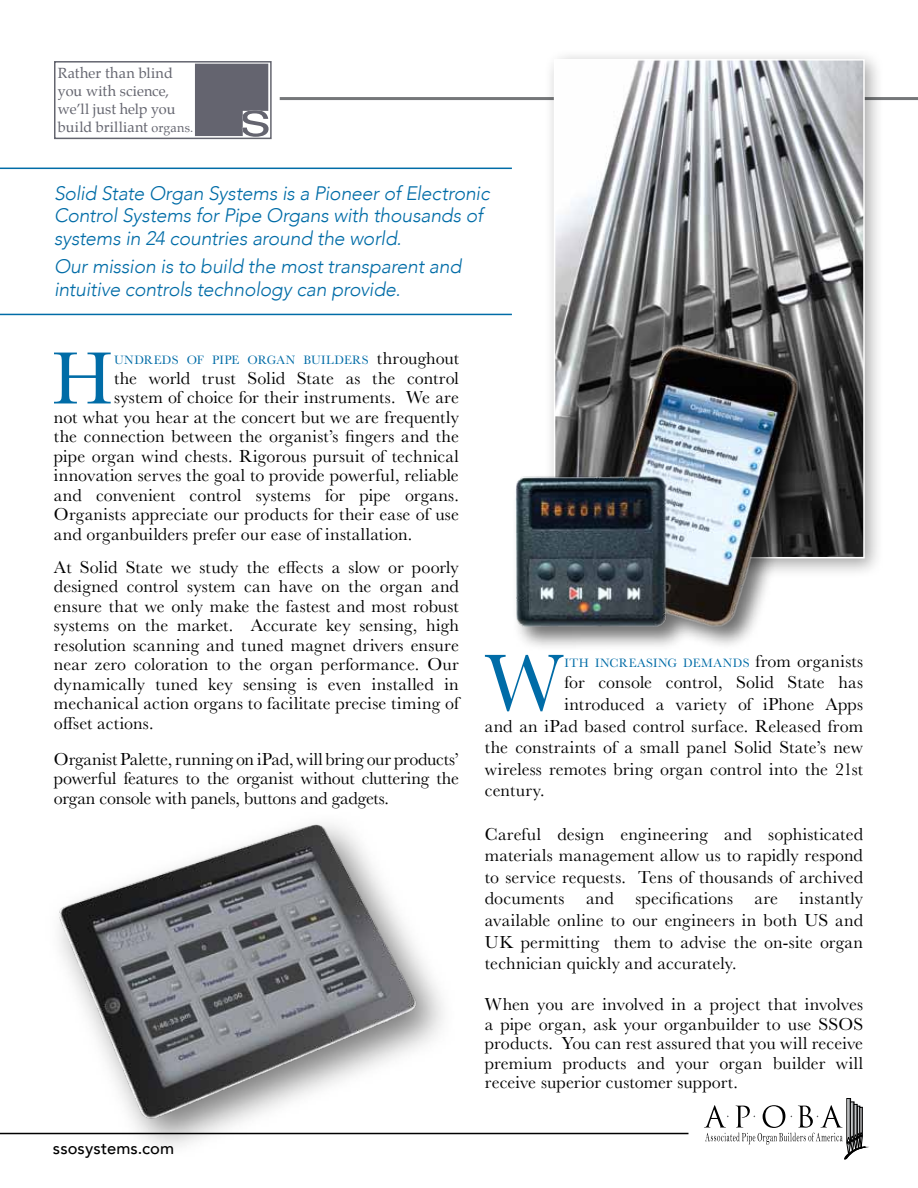
<style>
.page{position:relative;width:918px;height:1188px;background:#fff}
.page>*{position:absolute;margin:0;border:0;box-sizing:border-box;transform-origin:0 0}
.t1{font:83.25px "Baskerville";color:#006ca7}
.t2{font:76.95px "Baskerville";color:#006ca7}
.t3{font:italic 300 19.5px/22.5px "Avenir";letter-spacing:-.01em;color:#006ca7}
.t4{font:18px/19.5px "Baskerville";letter-spacing:.01em;color:#000;text-align:justify}
.t5{font:500 16.5px "Avenir";letter-spacing:.005em;color:#000}
.t6{font:14.4px/18.3px "Palatino";letter-spacing:.005em;color:#64656f}
.t7{font:12.6px "Baskerville";letter-spacing:.035em;color:#006ca7}
.s1{font-size:12.6px}
.s2{font-size:18px;color:#000}
</style>
<div class="page">
<svg style="left:195px;top:64px;width:74px;height:72px;background:#6f6f79"></svg>
<div style="left:54px;top:61px;width:218px;height:78px;border:2px solid #64656f"></div>
<hr style="left:0;top:314px;width:512px;height:1px;background:#006ca7">
<hr style="left:0;top:168px;width:512px;height:1px;background:#006ca7">
<hr style="left:280px;top:97px;width:638px;height:3px;background:#757779">
<hr style="left:0;top:1133px;width:688px;height:1px;background:#000">
<svg style="left:704px;top:1099px;width:161px;height:61px"></svg>
<div style="left:543px;top:49px;width:342px;height:529px;background:#000;opacity:.35"></div>
<img style="left:557px;top:62px;width:305px;height:493px">
<div style="left:554px;top:59px;width:311px;height:499px;border:2px solid #fff"></div>
<div style="left:511px;top:341px;width:312px;height:310px;background:#000;opacity:.57"></div>
<img style="left:515px;top:343px;width:285px;height:285px">
<img style="left:27px;top:823px;width:423px;height:324px">
<p class="t6" style="left:58px;top:64px;width:137px">Rather than blind you with science, we’ll just help you build brilliant <span class="s1">organs.</span></p>
<p class="t3" style="left:54px;top:182px;width:437px">Solid State Organ Systems is a Pioneer of Electronic<br>Control Systems for Pipe Organs with thousands of systems in 24 countries around the world.</p>
<p class="t3" style="left:54px;top:255px;width:409px">Our mission is to build the most transparent and intuitive controls technology can provide.</p>
<h2 class="t2" style="left:52px;top:330px;width:63px">H</h2>
<p class="t7" style="left:114px;top:352px;width:346px">UNDREDS OF PIPE ORGAN BUILDERS <span class="s2">throughout</span></p>
<p class="t4" style="left:114px;top:369px;width:346px">the world trust Solid State as the control</p>
<p class="t4" style="left:114px;top:388px;width:346px">system of choice for their instruments. We are</p>
<p class="t4" style="left:54px;top:408px;width:406px">not what you hear at the concert but we are frequently</p>
<p class="t4" style="left:54px;top:427px;width:406px">the connection between the organist’s fingers and the</p>
<p class="t4" style="left:54px;top:447px;width:406px">pipe organ wind chests. Rigorous pursuit of technical</p>
<p class="t4" style="left:54px;top:466px;width:406px">innovation serves the goal to provide powerful, reliable</p>
<p class="t4" style="left:54px;top:486px;width:406px">and convenient control systems for pipe organs.</p>
<p class="t4" style="left:54px;top:505px;width:407px">Organists appreciate our products for their ease of use</p>
<p class="t4" style="left:54px;top:525px;width:360px">and organbuilders prefer our ease of installation.</p>
<p class="t4" style="left:54px;top:558px;width:406px">At Solid State we study the effects a slow or poorly designed control system can have on the organ and ensure that we only make the fastest and most robust systems on the market. Accurate key sensing, high resolution scanning and tuned magnet drivers ensure near zero coloration to the organ performance. Our dynamically tuned key sensing is even installed in mechanical action organs to facilitate precise timing of offset actions.</p>
<p class="t4" style="left:54px;top:750px;width:406px">Organist Palette, running on iPad, will bring our products’ powerful features to the organist without cluttering the organ console with panels, buttons and gadgets.</p>
<p class="t5" style="left:53px;top:1133px;width:123px">ssosystems.com</p>
<h1 class="t1" style="left:485px;top:630px;width:80px">W</h1>
<p class="t7" style="left:565px;top:655px;width:300px">ITH INCREASING DEMANDS <span class="s2">from organists</span></p>
<p class="t4" style="left:565px;top:673px;width:300px">for console control, Solid State has</p>
<p class="t4" style="left:565px;top:695px;width:300px">introduced a variety of iPhone Apps</p>
<p class="t4" style="left:485px;top:716px;width:380px">and an iPad based control surface. Released from</p>
<p class="t4" style="left:485px;top:738px;width:380px">the constraints of a small panel Solid State’s new</p>
<p class="t4" style="left:485px;top:760px;width:380px">wireless remotes bring organ control into the 21st</p>
<p class="t4" style="left:485px;top:781px;width:61px">century.</p>
<p class="t4" style="left:485px;top:823px;width:380px;line-height:21.6px">Careful design engineering and sophisticated materials management allow us to rapidly respond to service requests. Tens of thousands of archived documents and specifications are instantly available online to our engineers in both US and UK permitting them to advise the on-site organ technician quickly and accurately.</p>
<p class="t4" style="left:485px;top:995px;width:380px">When you are involved in a project that involves a pipe organ, ask your organbuilder to use SSOS products. You can rest assured that you will receive premium products and your organ builder will receive superior customer support.</p>
</div>
